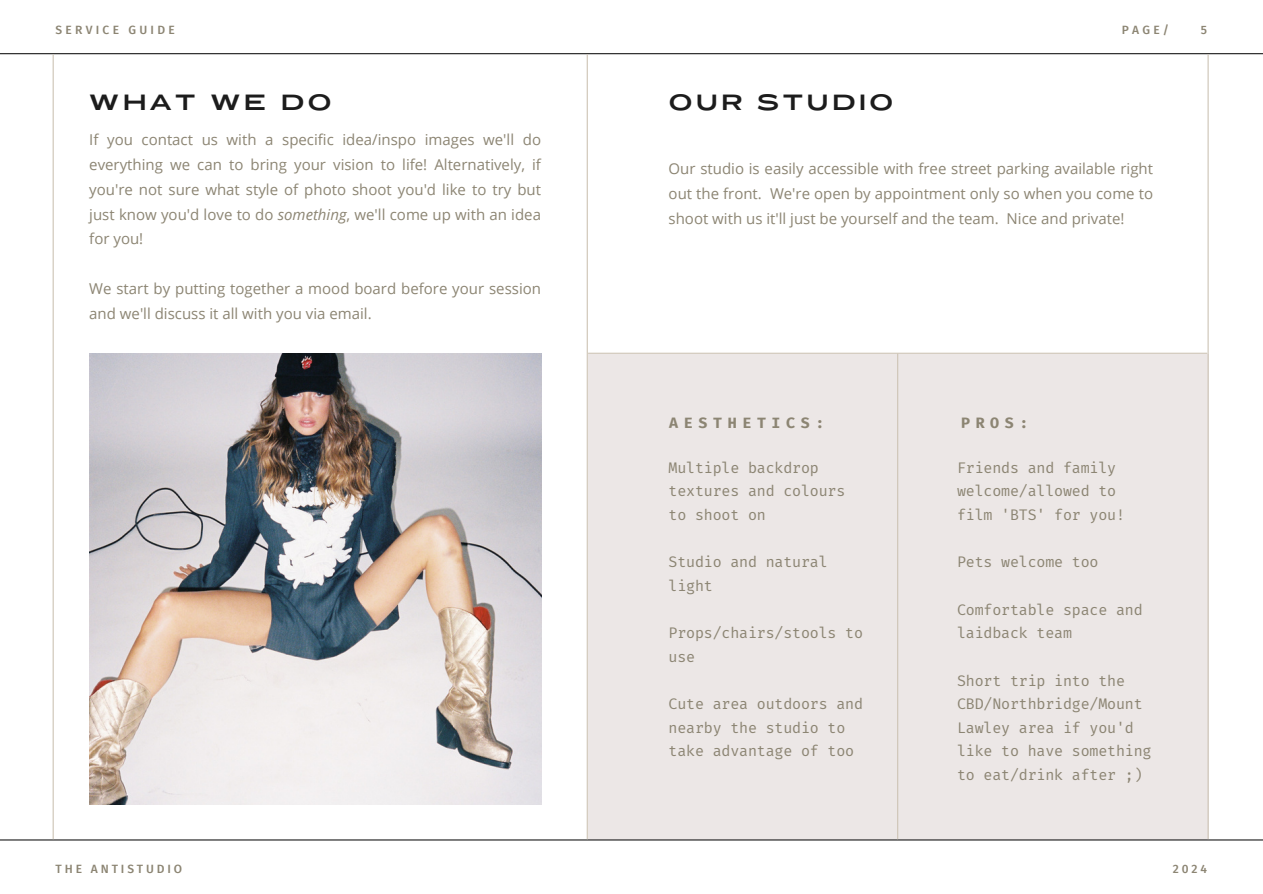
<style>
.page{position:relative;width:1263px;height:894px;background:#fff}
.page>*{position:absolute;margin:0;border:0;box-sizing:border-box;transform-origin:0 0}
.t1{font:700 21px "Messapia";letter-spacing:.185em;color:#1c1c1c}
.t2{font:15px/24.8px "Open Sans";color:#8c8573;text-align:justify}
.t3{font:15px/23.7px "Fira Mono";letter-spacing:-.01em;color:#8c8573}
.t4{font:700 15px "Fira Mono";letter-spacing:.375em;color:#8c8573}
.t5{font:500 12px "Fira Sans";letter-spacing:.24em;color:#8c8573}
.t6{font:500 12px "Fira Sans";letter-spacing:.27em;color:#8c8573}
.s1{font-style:italic}
</style>
<div class="page">
<div style="left:588px;top:354px;width:621px;height:485px;background:#ece7e6"></div>
<hr style="left:0;top:839px;width:1263px;height:1px;background:#1c1c1c">
<hr style="left:0;top:53px;width:1263px;height:1px;background:#1c1c1c">
<hr style="left:53px;top:55px;width:1px;height:783px;background:#cdc4b5">
<hr style="left:587px;top:55px;width:1px;height:783px;background:#cdc4b5">
<hr style="left:897px;top:354px;width:1px;height:484px;background:#cdc4b5">
<hr style="left:588px;top:352px;width:619px;height:2px;background:#cdc4b5">
<hr style="left:1207px;top:55px;width:2px;height:783px;background:#cdc4b5">
<img style="left:89px;top:354px;width:453px;height:450px">
<p class="t6" style="left:56px;top:23px;width:121px">SERVICE GUIDE</p>
<p class="t5" style="left:1122px;top:23px;width:49px">PAGE/</p>
<p class="t5" style="left:1201px;top:23px;width:8px">5</p>
<p class="t1" style="left:89px;top:89px;width:243px">WHAT WE DO</p>
<p class="t1" style="left:669px;top:89px;width:225px">OUR STUDIO</p>
<p class="t2" style="left:89px;top:127px;width:453px">If you contact us with a specific idea/inspo images we'll do everything we can to bring your vision to life! Alternatively, if you're not sure what style of photo shoot you'd like to try but just know you'd love to do <span class="s1">something</span>, we'll come up with an idea for you!</p>
<p class="t2" style="left:89px;top:276px;width:453px">We start by putting together a mood board before your session and we'll discuss it all with you via email.</p>
<p class="t2" style="left:669px;top:156px;width:486px">Our studio is easily accessible with free street parking available right out the front. We're open by appointment only so when you come to shoot with us it'll just be yourself and the team. Nice and private!</p>
<p class="t4" style="left:669px;top:414px;width:157px">AESTHETICS:</p>
<p class="t4" style="left:961px;top:414px;width:69px">PROS:</p>
<p class="t3" style="left:669px;top:455px;width:178px">Multiple backdrop textures and colours to shoot on</p>
<p class="t3" style="left:669px;top:550px;width:161px">Studio and natural light</p>
<p class="t3" style="left:669px;top:621px;width:196px">Props/chairs/stools to use</p>
<p class="t3" style="left:669px;top:692px;width:196px">Cute area outdoors and nearby the studio to take advantage of too</p>
<p class="t3" style="left:957px;top:455px;width:169px">Friends and family welcome/allowed to film 'BTS' for you!</p>
<p class="t3" style="left:957px;top:550px;width:143px">Pets welcome too</p>
<p class="t3" style="left:957px;top:597px;width:187px">Comfortable space and laidback team</p>
<p class="t3" style="left:957px;top:668px;width:196px">Short trip into the<br>CBD/Northbridge/Mount<br>Lawley area if you'd like to have something to eat/drink after ;)</p>
<p class="t5" style="left:56px;top:861px;width:128px">THE ANTISTUDIO</p>
<p class="t5" style="left:1173px;top:861px;width:36px">2024</p>
</div>
